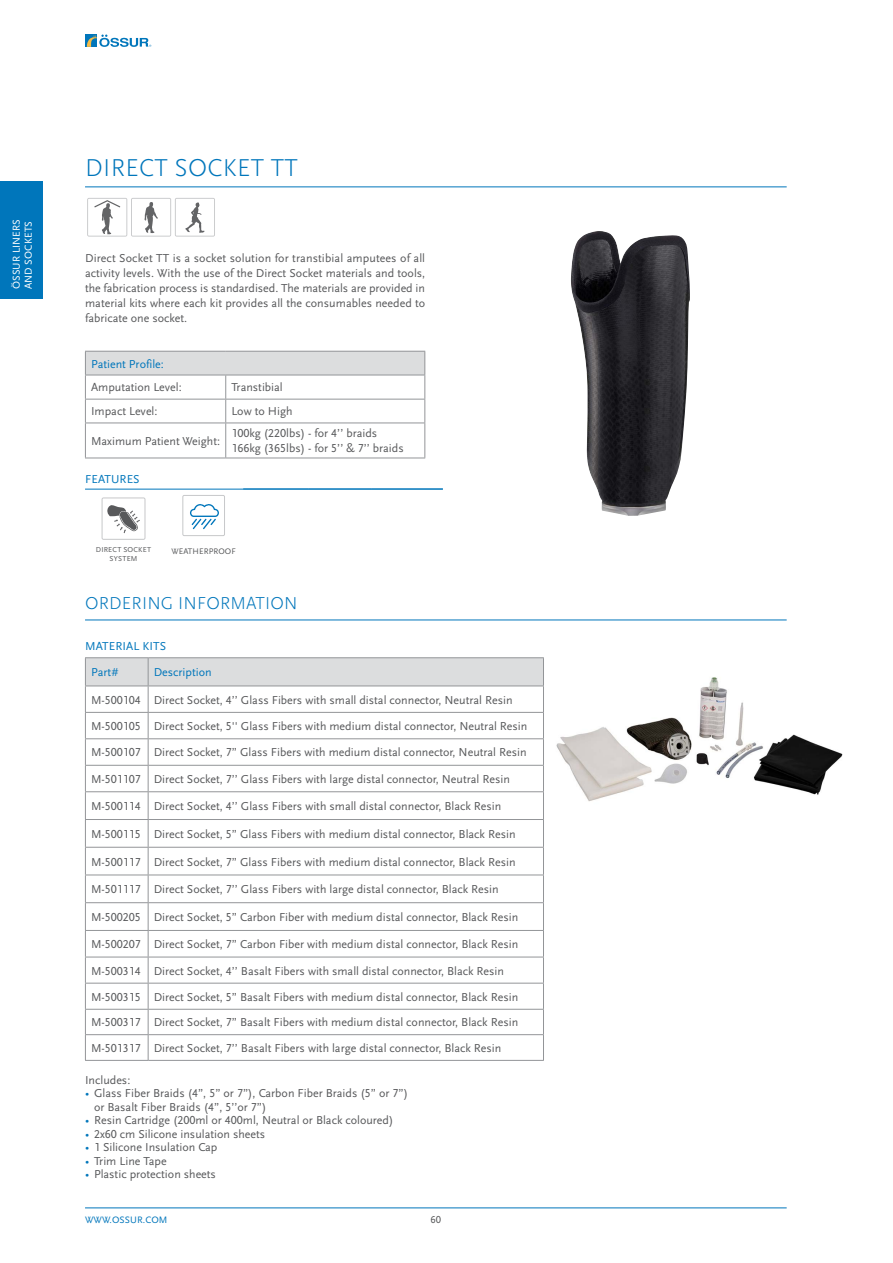
<style>
.page{position:relative;width:893px;height:1263px;background:#fff}
.page>*{position:absolute;margin:0;border:0;box-sizing:border-box;transform-origin:0 0}
.t1{font:300 25.5px "Scala Sans OT";letter-spacing:.01em;color:#0076bb}
.t2{font:300 18px "Scala Sans OT";letter-spacing:.01em;color:#0076bb}
.t3{font:12px/15px "Scala Sans OT";color:#58595b}
.t4{font:12px "Scala Sans OT";color:#0076bb}
.t5{font:10.5px/12px "Scala Sans OT";letter-spacing:.01em;color:#fff}
.t6{font:10.5px "Scala Sans OT";color:#58595b}
.t7{font:9.75px "Scala Sans OT";letter-spacing:.01em;color:#0076bb}
.t8{font:8.4px "Scala Sans OT";letter-spacing:.01em;color:#58595b}
.t9{font:7.5px/9px "Scala Sans OT";letter-spacing:.025em;color:#58595b;text-align:center}
.s1{color:#0076bb}
</style>
<div class="page">
<hr style="left:85px;top:1207px;width:702px;height:1px;background:#0076bb">
<svg style="left:85px;top:34px;width:12px;height:13px"></svg>
<svg style="left:87px;top:35px;width:64px;height:12px"></svg>
<div style="left:0;top:182px;width:43px;height:117px;background:#0076bb"></div>
<hr style="left:85px;top:187px;width:702px;height:1px;background:#0076bb">
<svg style="left:87px;top:198px;width:128px;height:39px"></svg>
<img style="left:556px;top:677px;width:287px;height:125px">
<img style="left:571px;top:231px;width:119px;height:285px">
<hr style="left:85px;top:620px;width:702px;height:1px;background:#0076bb">
<div style="left:85px;top:351px;width:340px;height:24px;background:#dcddde"></div>
<hr style="left:85px;top:399px;width:141px;height:1px;background:#939598">
<hr style="left:226px;top:399px;width:199px;height:1px;background:#939598">
<svg style="left:225px;top:376px;width:1px;height:47px"></svg>
<hr style="left:85px;top:423px;width:141px;height:1px;background:#939598">
<hr style="left:226px;top:423px;width:199px;height:1px;background:#939598">
<hr style="left:225px;top:423px;width:1px;height:35px;background:#939598">
<hr style="left:85px;top:351px;width:141px;height:1px;background:#939598">
<hr style="left:226px;top:351px;width:199px;height:1px;background:#939598">
<hr style="left:85px;top:375px;width:141px;height:1px;background:#939598">
<hr style="left:226px;top:375px;width:199px;height:1px;background:#939598">
<svg style="left:85px;top:352px;width:1px;height:71px"></svg>
<svg style="left:424px;top:352px;width:1px;height:71px"></svg>
<hr style="left:85px;top:423px;width:1px;height:35px;background:#939598">
<hr style="left:424px;top:423px;width:1px;height:35px;background:#939598">
<hr style="left:85px;top:458px;width:141px;height:1px;background:#939598">
<hr style="left:226px;top:458px;width:199px;height:1px;background:#939598">
<hr style="left:85px;top:489px;width:358px;height:1px;background:#0076bb">
<svg style="left:102px;top:497px;width:43px;height:43px"></svg>
<svg style="left:190px;top:504px;width:29px;height:25px"></svg>
<div style="left:182px;top:495px;width:43px;height:41px;border:1px solid #c7c8ca"></div>
<hr style="left:85px;top:657px;width:63px;height:1px;background:#939598">
<hr style="left:148px;top:657px;width:396px;height:1px;background:#939598">
<svg style="left:85px;top:658px;width:459px;height:402px"></svg>
<hr style="left:85px;top:1060px;width:63px;height:1px;background:#939598">
<hr style="left:148px;top:1060px;width:396px;height:1px;background:#939598">
<p class="t5" style="left:10px;top:289px;width:72px;rotate:-90deg">ÖSSUR LINERS<br>AND SOCKETS</p>
<h1 class="t1" style="left:85px;top:154px;width:214px">DIRECT SOCKET TT</h1>
<p class="t3" style="left:85px;top:250px;width:342px;text-align:justify">Direct Socket TT is a socket solution for transtibial amputees of all activity levels. With the use of the Direct Socket materials and tools, the fabrication process is standardised. The materials are provided in material kits where each kit provides all the consumables needed to fabricate one socket.</p>
<p class="t4" style="left:91px;top:357px;width:74px">Patient Profile:</p>
<p class="t3" style="left:91px;top:380px;width:92px">Amputation Level:</p>
<p class="t3" style="left:231px;top:380px;width:53px">Transtibial</p>
<p class="t3" style="left:91px;top:404px;width:68px">Impact Level:</p>
<p class="t3" style="left:231px;top:404px;width:63px">Low to High</p>
<p class="t3" style="left:91px;top:434px;width:131px">Maximum Patient Weight:</p>
<p class="t3" style="left:231px;top:426px;width:174px">100kg (220lbs) - for 4’’ braids<br>166kg (365lbs) - for 5’’ &amp; 7’’ braids</p>
<p class="t4" style="left:85px;top:472px;width:56px">FEATURES</p>
<p class="t9" style="left:96px;top:545px;width:57px">DIRECT SOCKET<br>SYSTEM</p>
<p class="t8" style="left:172px;top:547px;width:66px">WEATHERPROOF</p>
<h2 class="t2" style="left:85px;top:593px;width:214px">ORDERING INFORMATION</h2>
<p class="t4" style="left:85px;top:639px;width:83px">MATERIAL KITS</p>
<p class="t4" style="left:91px;top:666px;width:29px">Part#</p>
<p class="t4" style="left:154px;top:666px;width:59px">Description</p>
<p class="t3" style="left:91px;top:692px;width:423px">M-500104 Direct Socket, 4’’ Glass Fibers with small distal connector, Neutral Resin</p>
<p class="t3" style="left:91px;top:719px;width:438px">M-500105 Direct Socket, 5'' Glass Fibers with medium distal connector, Neutral Resin</p>
<p class="t3" style="left:91px;top:745px;width:437px">M-500107 Direct Socket, 7” Glass Fibers with medium distal connector, Neutral Resin</p>
<p class="t3" style="left:91px;top:772px;width:420px">M-501107 Direct Socket, 7’’ Glass Fibers with large distal connector, Neutral Resin</p>
<p class="t3" style="left:91px;top:799px;width:412px">M-500114 Direct Socket, 4’’ Glass Fibers with small distal connector, Black Resin</p>
<p class="t3" style="left:91px;top:827px;width:426px">M-500115 Direct Socket, 5” Glass Fibers with medium distal connector, Black Resin</p>
<p class="t3" style="left:91px;top:854px;width:426px">M-500117 Direct Socket, 7” Glass Fibers with medium distal connector, Black Resin</p>
<p class="t3" style="left:91px;top:882px;width:409px">M-501117 Direct Socket, 7’’ Glass Fibers with large distal connector, Black Resin</p>
<p class="t3" style="left:91px;top:910px;width:429px">M-500205 Direct Socket, 5” Carbon Fiber with medium distal connector, Black Resin</p>
<p class="t3" style="left:91px;top:931px;width:429px;line-height:26px">M-500207 Direct Socket, 7” Carbon Fiber with medium distal connector, Black Resin M-500314 Direct Socket, 4’’ Basalt Fibers with small distal connector, Black Resin M-500315 Direct Socket, 5” Basalt Fibers with medium distal connector, Black Resin M-500317 Direct Socket, 7” Basalt Fibers with medium distal connector, Black Resin M-501317 Direct Socket, 7’’ Basalt Fibers with large distal connector, Black Resin</p>
<p class="t3" style="left:85px;top:1072px;width:47px">Includes:</p>
<p class="t3" style="left:94px;top:1087px;width:316px;line-height:13.5px;text-indent:-9px"><span class="s1">•</span> Glass Fiber Braids (4”, 5” or 7”), Carbon Fiber Braids (5” or 7”) or Basalt Fiber Braids (4”, 5’’or 7”)</p>
<p class="t3" style="left:85px;top:1113px;width:310px"><span class="s1">•</span> Resin Cartridge (200ml or 400ml, Neutral or Black coloured)</p>
<p class="t3" style="left:85px;top:1126px;width:182px"><span class="s1">•</span> 2x60 cm Silicone insulation sheets</p>
<p class="t3" style="left:85px;top:1140px;width:134px"><span class="s1">•</span> 1 Silicone Insulation Cap</p>
<p class="t3" style="left:85px;top:1153px;width:83px"><span class="s1">•</span> Trim Line Tape</p>
<p class="t3" style="left:85px;top:1167px;width:132px"><span class="s1">•</span> Plastic protection sheets</p>
<p class="t6" style="left:431px;top:1214px;width:12px">60</p>
<p class="t7" style="left:85px;top:1214px;width:84px">WWW.OSSUR.COM</p>
</div>
